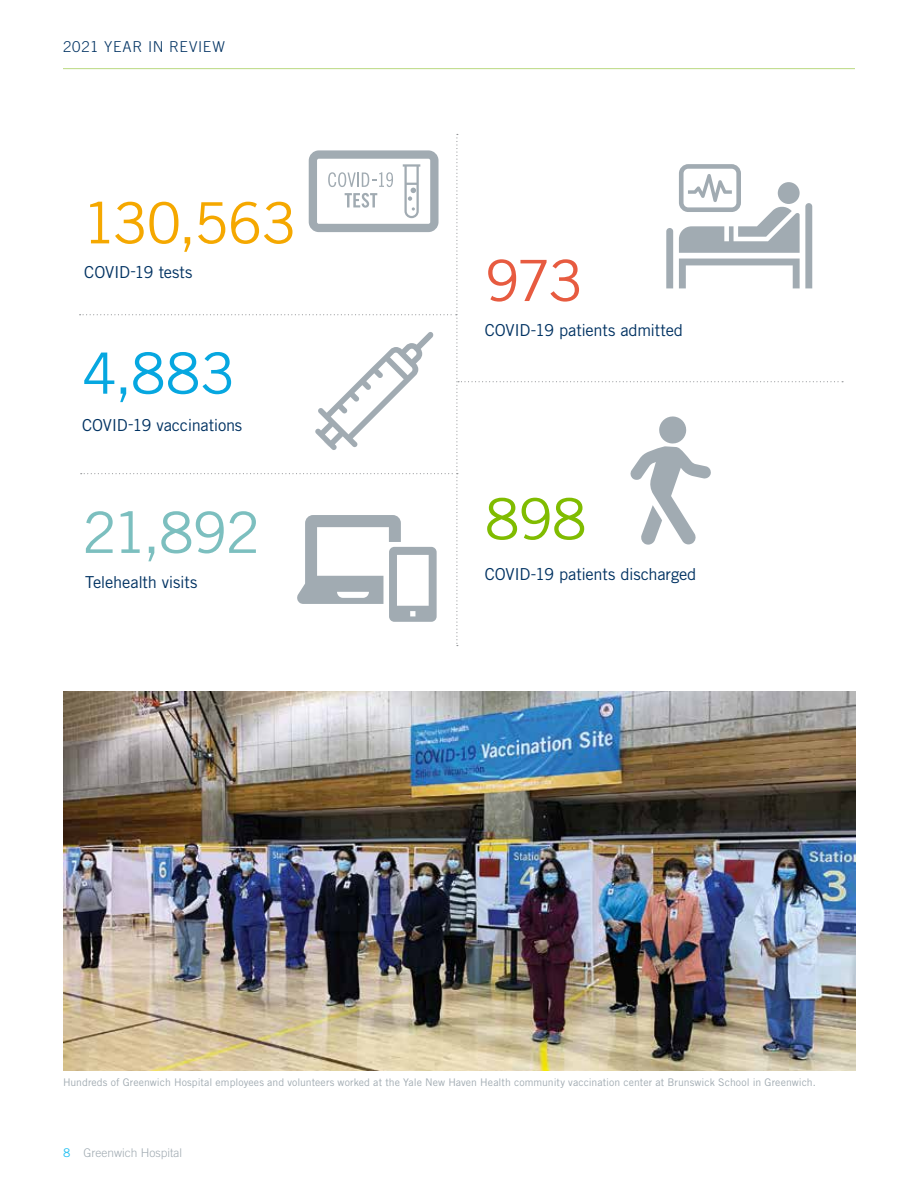
<style>
.page{position:relative;width:918px;height:1188px;background:#fff}
.page>*{position:absolute;margin:0;border:0;box-sizing:border-box;transform-origin:0 0}
.t1{font:57px "Trade Gothic LT Std";letter-spacing:-.02em;color:#f5a800}
.t2{font:57px "Trade Gothic LT Std";color:#7cbfbf}
.t3{font:57px "Trade Gothic LT Std";color:#06a7e0}
.t4{font:57px "Trade Gothic LT Std";color:#e75b40}
.t5{font:57px "Trade Gothic LT Std";color:#80bc00}
.t6{font:16.5px "Trade Gothic LT Std";letter-spacing:-.015em;color:#003262}
.t7{font:300 15px "Trade Gothic LT Std";letter-spacing:.05em;color:#003262}
.t8{font:300 12px "Trade Gothic LT Std";color:#a1abb2}
.t9{font:10.5px "Trade Gothic LT Std";letter-spacing:.005em;color:#a1abb2}
.s1{font-weight:400;color:#27c1f2}
</style>
<div class="page">
<hr style="left:63px;top:68px;width:792px;height:1px;background:#bad982">
<svg style="left:80px;top:134px;width:763px;height:512px"></svg>
<img style="left:63px;top:691px;width:793px;height:379px">
<h3 class="t7" style="left:63px;top:38px;width:163px">2021 YEAR IN REVIEW</h3>
<h1 class="t1" style="left:82px;top:189px;width:216px">130,563</h1>
<h2 class="t6" style="left:84px;top:262px;width:110px">COVID-19 tests</h2>
<h1 class="t3" style="left:82px;top:339px;width:155px">4,883</h1>
<h2 class="t6" style="left:82px;top:415px;width:162px">COVID-19 vaccinations</h2>
<h1 class="t2" style="left:82px;top:498px;width:180px">21,892</h1>
<h2 class="t6" style="left:85px;top:572px;width:114px">Telehealth visits</h2>
<h1 class="t4" style="left:485px;top:246px;width:100px">973</h1>
<h2 class="t6" style="left:485px;top:320px;width:200px">COVID-19 patients admitted</h2>
<h1 class="t5" style="left:485px;top:485px;width:103px">898</h1>
<h2 class="t6" style="left:485px;top:564px;width:213px">COVID-19 patients discharged</h2>
<p class="t9" style="left:63px;top:1076px;width:754px">Hundreds of Greenwich Hospital employees and volunteers worked at the Yale New Haven Health community vaccination center at Brunswick School in Greenwich.</p>
<p class="t8" style="left:63px;top:1145px;width:121px"><span class="s1">8</span> Greenwich Hospital</p>
</div>
